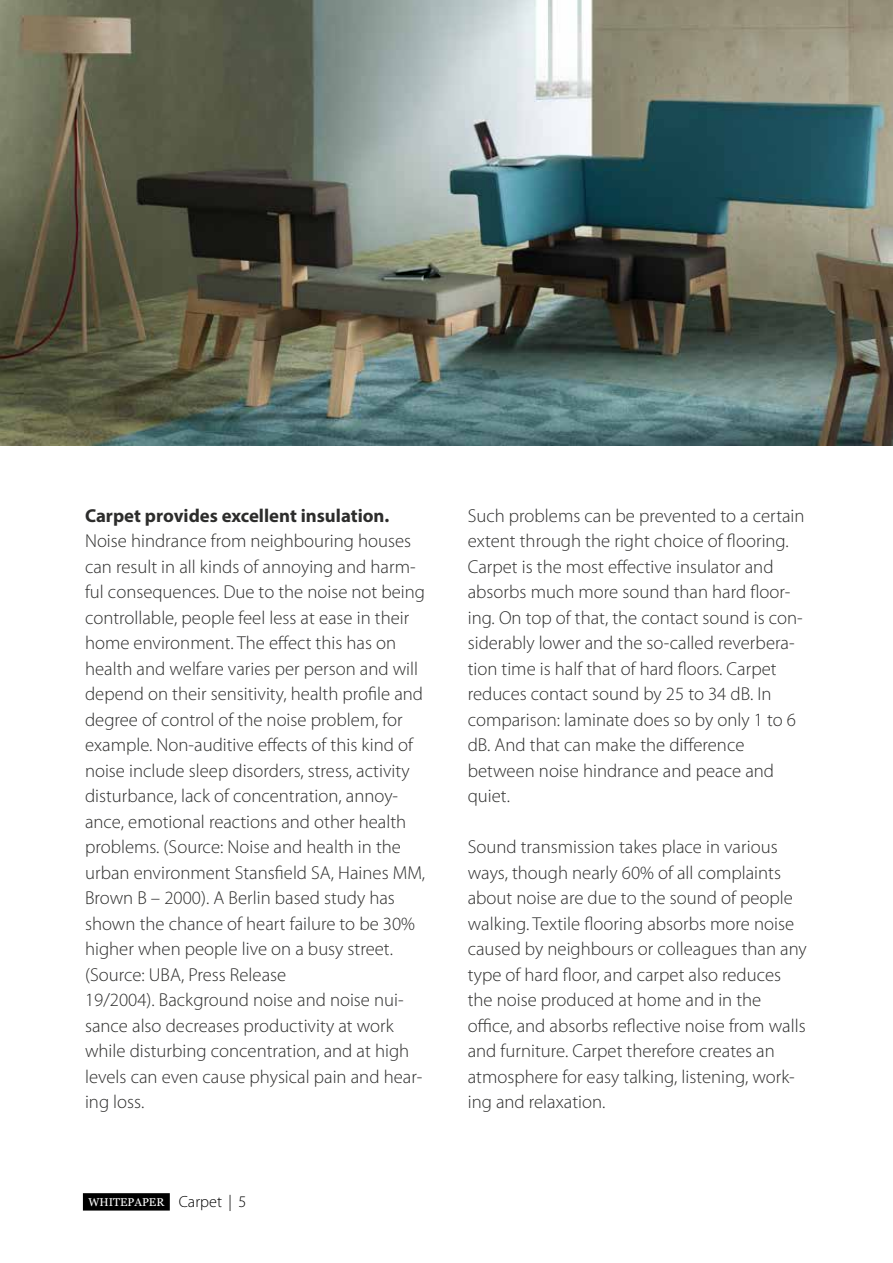
<style>
.page{position:relative;width:893px;height:1263px;background:#fff}
.page>*{position:absolute;margin:0;border:0;box-sizing:border-box;transform-origin:0 0}
.t1{font:300 18.75px/25.5px "Myriad Pro";color:#2d2d2c}
.t2{font:700 18.75px "Myriad Pro";color:#2d2d2c}
.t3{font:11.4px "Georgia";color:#fff}
.s1{font-family:"Myriad Pro";font-weight:300;font-size:16.2px;color:#000}
</style>
<div class="page">
<img style="left:0;top:0;width:893px;height:445px">
<div style="left:83px;top:1193px;width:87px;height:17px;background:#000"></div>
<p class="t2" style="left:85px;top:503px;width:306px">Carpet provides excellent insulation.</p>
<p class="t1" style="left:85px;top:528px;width:342px">Noise hindrance from neighbouring houses can result in all kinds of annoying and harm&shy;ful consequences. Due to the noise not being controllable, people feel less at ease in their home environment. The effect this has on health and welfare varies per person and will depend on their sensitivity, health profile and degree of control of the noise problem, for example. Non-auditive effects of this kind of noise include sleep disorders, stress, activity disturbance, lack of concentration, annoy&shy;ance, emotional reactions and other health problems. (Source: Noise and health in the urban environment Stansfield SA, Haines MM, Brown B – 2000). A Berlin based study has shown the chance of heart failure to be 30% higher when people live on a busy street. (Source: UBA, Press Release<br>19/2004). Background noise and noise nui&shy;sance also decreases productivity at work while disturbing concentration, and at high levels can even cause physical pain and hear&shy;ing loss.</p>
<p class="t3" style="left:88px;top:1193px;width:159px">WHITEPAPER <span class="s1">Carpet | 5</span></p>
<p class="t1" style="left:468px;top:502px;width:338px">Such problems can be prevented to a certain extent through the right choice of flooring.<br>Carpet is the most effective insulator and absorbs much more sound than hard floor&shy;ing. On top of that, the contact sound is con&shy;siderably lower and the so-called reverbera&shy;tion time is half that of hard floors. Carpet reduces contact sound by 25 to 34 dB. In comparison: laminate does so by only 1 to 6 dB. And that can make the difference between noise hindrance and peace and quiet.</p>
<p class="t1" style="left:468px;top:834px;width:341px">Sound transmission takes place in various ways, though nearly 60% of all complaints about noise are due to the sound of people walking. Textile flooring absorbs more noise caused by neighbours or colleagues than any type of hard floor, and carpet also reduces the noise produced at home and in the office, and absorbs reflective noise from walls and furniture. Carpet therefore creates an atmosphere for easy talking, listening, work&shy;ing and relaxation.</p>
</div>
